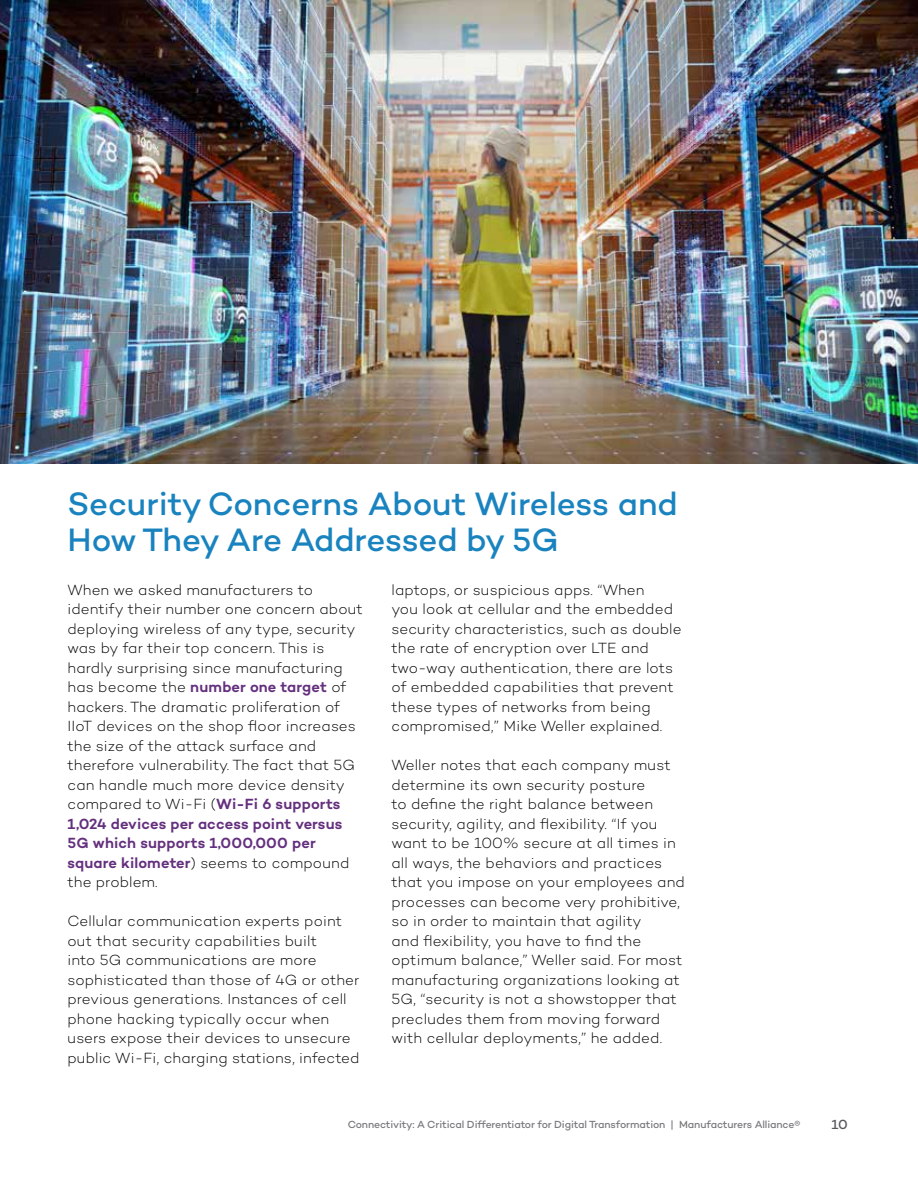
<style>
.page{position:relative;width:918px;height:1188px;background:#fff}
.page>*{position:absolute;margin:0;border:0;box-sizing:border-box;transform-origin:0 0}
.t1{font:500 33px/36px "Campton";letter-spacing:-.005em;color:#1983bf}
.t2{font:300 15px/19.5px "Campton";letter-spacing:.01em;color:#000}
.t3{font:500 13.5px "Campton";color:#58595b}
.t4{font:500 10.5px "Campton";letter-spacing:-.01em;color:#797a7d}
.s1{font-weight:600;color:#64307e}
</style>
<div class="page">
<img style="left:0;top:0;width:918px;height:463px">
<h1 class="t1" style="left:68px;top:485px;width:612px">Security Concerns About Wireless and<br>How They Are Addressed by 5G</h1>
<p class="t2" style="left:68px;top:580px;width:297px">When we asked manufacturers to identify their number one concern about deploying wireless of any type, security was by far their top concern. This is hardly surprising since manufacturing has become the <span class="s1">number one target</span> of hackers. The dramatic proliferation of IIoT devices on the shop floor increases the size of the attack surface and therefore vulnerability. The fact that 5G can handle much more device density compared to Wi-Fi (<span class="s1">Wi-Fi 6 supports 1,024 devices per access point versus 5G which supports 1,000,000 per square kilometer</span>) seems to compound the problem.</p>
<p class="t2" style="left:68px;top:911px;width:294px">Cellular communication experts point out that security capabilities built<br>into 5G communications are more sophisticated than those of 4G or other previous generations. Instances of cell phone hacking typically occur when users expose their devices to unsecure public Wi-Fi, charging stations, infected</p>
<p class="t2" style="left:392px;top:580px;width:292px">laptops, or suspicious apps. “When<br>you look at cellular and the embedded security characteristics, such as double the rate of encryption over LTE and two-way authentication, there are lots of embedded capabilities that prevent these types of networks from being compromised,” Mike Weller explained.</p>
<p class="t2" style="left:392px;top:755px;width:295px">Weller notes that each company must determine its own security posture<br>to define the right balance between security, agility, and flexibility. “If you want to be 100% secure at all times in all ways, the behaviors and practices that you impose on your employees and processes can become very prohibitive, so in order to maintain that agility<br>and flexibility, you have to find the optimum balance,” Weller said. For most manufacturing organizations looking at 5G, “security is not a showstopper that precludes them from moving forward with cellular deployments,” he added.</p>
<p class="t4" style="left:348px;top:1118px;width:454px">Connectivity: A Critical Differentiator for Digital Transformation | Manufacturers Alliance®</p>
<p class="t3" style="left:832px;top:1116px;width:18px">10</p>
</div>
